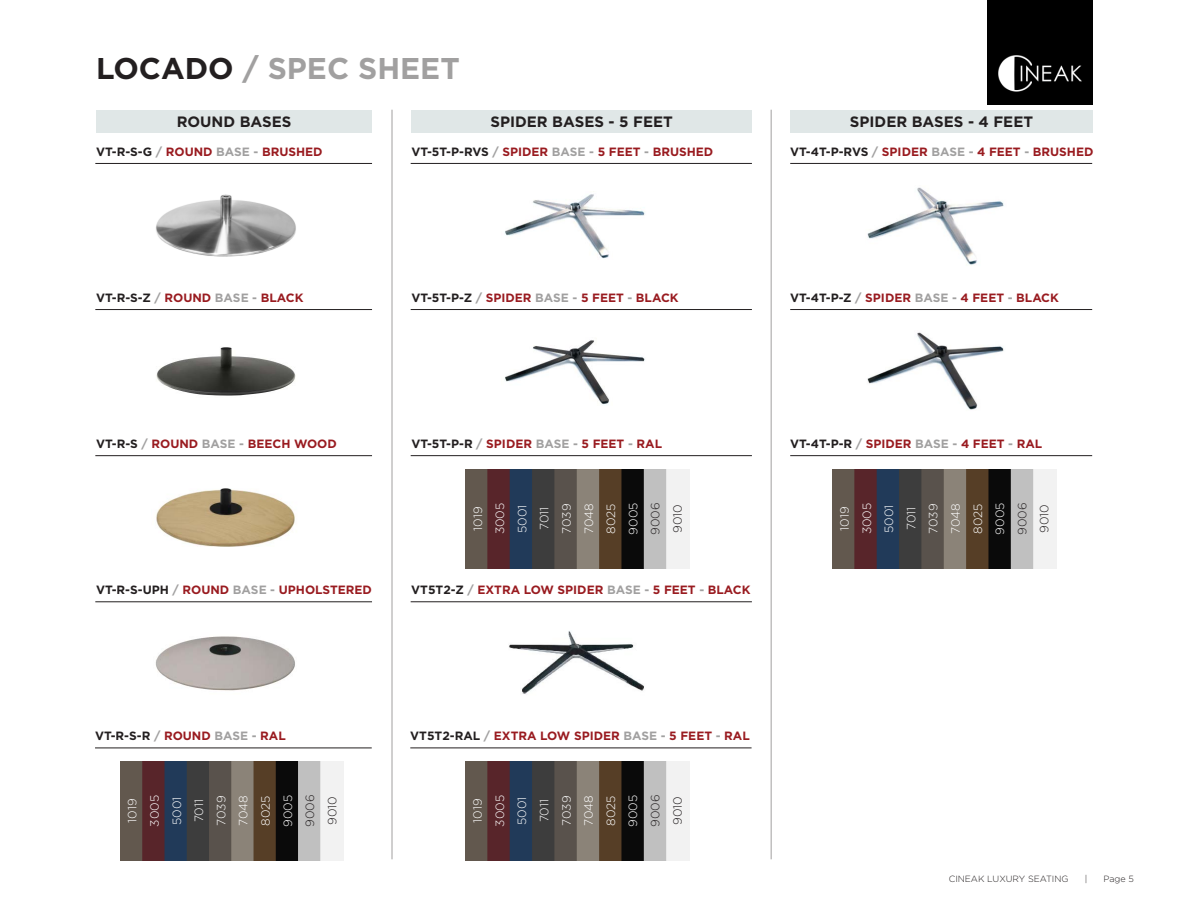
<style>
.page{position:relative;width:1188px;height:918px;background:#fff}
.page>*{position:absolute;margin:0;border:0;box-sizing:border-box;transform-origin:0 0}
.t1{font:700 30px "Gotham";color:#a1a0a0}
.t2{font:700 15px "Gotham";color:#231f20}
.t3{font:700 12px "Gotham";color:#991b20}
.t4{font:300 12px "Gotham";color:#fff}
.t5{font:300 12px "Gotham";color:#231f20}
.t6{font:700 12px "Gotham";color:#231f20}
.t7{font:300 9px "Gotham";color:#231f20}
.s1{color:#231f20}
.s2{color:#a1a0a0}
.s3{color:#991b20}
</style>
<div class="page">
<hr style="left:95px;top:163px;width:277px;height:1px;background:#231f20">
<hr style="left:95px;top:309px;width:277px;height:1px;background:#231f20">
<hr style="left:95px;top:455px;width:277px;height:1px;background:#231f20">
<img style="left:120px;top:761px;width:224px;height:99px">
<img style="left:156px;top:194px;width:140px;height:63px">
<img style="left:156px;top:347px;width:140px;height:49px">
<img style="left:156px;top:488px;width:139px;height:59px">
<hr style="left:95px;top:601px;width:277px;height:1px;background:#231f20">
<hr style="left:95px;top:748px;width:277px;height:1px;background:#231f20">
<img style="left:155px;top:636px;width:140px;height:55px">
<img style="left:988px;top:0;width:104px;height:105px">
<div style="left:96px;top:110px;width:276px;height:23px;background:#e0e7e7"></div>
<hr style="left:411px;top:163px;width:341px;height:1px;background:#231f20">
<hr style="left:411px;top:309px;width:341px;height:1px;background:#231f20">
<hr style="left:411px;top:455px;width:341px;height:1px;background:#231f20">
<img style="left:465px;top:761px;width:224px;height:99px">
<hr style="left:411px;top:601px;width:341px;height:1px;background:#231f20">
<hr style="left:410px;top:748px;width:342px;height:1px;background:#231f20">
<img style="left:505px;top:194px;width:140px;height:65px">
<img style="left:505px;top:340px;width:140px;height:65px">
<img style="left:465px;top:469px;width:224px;height:99px">
<img style="left:509px;top:631px;width:135px;height:63px">
<div style="left:411px;top:110px;width:341px;height:23px;background:#e0e7e7"></div>
<hr style="left:790px;top:163px;width:302px;height:1px;background:#231f20">
<hr style="left:790px;top:309px;width:302px;height:1px;background:#231f20">
<hr style="left:790px;top:455px;width:302px;height:1px;background:#231f20">
<img style="left:832px;top:469px;width:224px;height:99px">
<img style="left:867px;top:187px;width:137px;height:78px">
<img style="left:867px;top:332px;width:137px;height:78px">
<div style="left:791px;top:110px;width:302px;height:23px;background:#e0e7e7"></div>
<hr style="left:392px;top:110px;width:1px;height:749px;background:#a1a0a0">
<hr style="left:771px;top:110px;width:1px;height:749px;background:#a1a0a0">
<p class="t1" style="left:96px;top:51px;width:365px"><span class="s1">LOCADO</span> / SPEC SHEET</p>
<p class="t2" style="left:177px;top:113px;width:116px">ROUND BASES</p>
<p class="t2" style="left:491px;top:113px;width:184px">SPIDER BASES - 5 FEET</p>
<p class="t2" style="left:850px;top:113px;width:185px">SPIDER BASES - 4 FEET</p>
<p class="t3" style="left:96px;top:144px;width:228px"><span class="s1">VT-R-S-G</span> <span class="s2">/</span> ROUND <span class="s2">BASE -</span> BRUSHED</p>
<p class="t3" style="left:411px;top:144px;width:303px"><span class="s1">VT-5T-P-RVS</span> <span class="s2">/</span> SPIDER <span class="s2">BASE -</span> 5 FEET <span class="s2">-</span> BRUSHED</p>
<p class="t3" style="left:790px;top:144px;width:305px"><span class="s1">VT-4T-P-RVS</span> <span class="s2">/</span> SPIDER <span class="s2">BASE -</span> 4 FEET <span class="s2">-</span> BRUSHED</p>
<p class="t3" style="left:96px;top:290px;width:209px"><span class="s1">VT-R-S-Z</span> <span class="s2">/</span> ROUND <span class="s2">BASE -</span> BLACK</p>
<p class="t3" style="left:411px;top:290px;width:269px"><span class="s1">VT-5T-P-Z</span> <span class="s2">/</span> SPIDER <span class="s2">BASE -</span> 5 FEET <span class="s2">-</span> BLACK</p>
<p class="t3" style="left:790px;top:290px;width:270px"><span class="s1">VT-4T-P-Z</span> <span class="s2">/</span> SPIDER <span class="s2">BASE -</span> 4 FEET <span class="s2">-</span> BLACK</p>
<p class="t3" style="left:96px;top:437px;width:242px"><span class="s1">VT-R-S</span> <span class="s2">/</span> ROUND <span class="s2">BASE -</span> BEECH WOOD</p>
<p class="t3" style="left:96px;top:583px;width:277px"><span class="s1">VT-R-S-UPH</span> <span class="s2">/</span> ROUND <span class="s2">BASE -</span> UPHOLSTERED</p>
<p class="t3" style="left:411px;top:437px;width:252px"><span class="s1">VT-5T-P-R</span> <span class="s2">/</span> SPIDER <span class="s2">BASE -</span> 5 FEET <span class="s2">-</span> RAL</p>
<p class="t4" style="left:471px;top:531px;width:26px;rotate:-90deg">1019</p>
<p class="t4" style="left:493px;top:534px;width:33px;rotate:-90deg">3005</p>
<p class="t4" style="left:516px;top:533px;width:30px;rotate:-90deg">5001</p>
<p class="t4" style="left:538px;top:530px;width:25px;rotate:-90deg">7011</p>
<p class="t4" style="left:560px;top:534px;width:32px;rotate:-90deg">7039</p>
<p class="t4" style="left:582px;top:534px;width:32px;rotate:-90deg">7048</p>
<p class="t4" style="left:604px;top:534px;width:32px;rotate:-90deg">8025</p>
<p class="t4" style="left:627px;top:535px;width:34px;rotate:-90deg">9005</p>
<p class="t5" style="left:649px;top:535px;width:34px;rotate:-90deg">9006</p>
<p class="t5" style="left:671px;top:533px;width:30px;rotate:-90deg">9010</p>
<p class="t3" style="left:411px;top:583px;width:341px"><span class="s1">VT5T2-Z</span> <span class="s2">/</span> EXTRA LOW SPIDER <span class="s2">BASE -</span> 5 FEET <span class="s2">-</span> BLACK</p>
<p class="t3" style="left:790px;top:437px;width:254px"><span class="s1">VT-4T-P-R</span> <span class="s2">/</span> SPIDER <span class="s2">BASE -</span> 4 FEET <span class="s2">-</span> RAL</p>
<p class="t4" style="left:838px;top:531px;width:26px;rotate:-90deg">1019</p>
<p class="t4" style="left:860px;top:534px;width:33px;rotate:-90deg">3005</p>
<p class="t4" style="left:882px;top:533px;width:30px;rotate:-90deg">5001</p>
<p class="t4" style="left:905px;top:530px;width:25px;rotate:-90deg">7011</p>
<p class="t4" style="left:927px;top:534px;width:32px;rotate:-90deg">7039</p>
<p class="t4" style="left:949px;top:534px;width:32px;rotate:-90deg">7048</p>
<p class="t4" style="left:971px;top:534px;width:32px;rotate:-90deg">8025</p>
<p class="t4" style="left:993px;top:535px;width:34px;rotate:-90deg">9005</p>
<p class="t5" style="left:1016px;top:535px;width:34px;rotate:-90deg">9006</p>
<p class="t5" style="left:1038px;top:533px;width:30px;rotate:-90deg">9010</p>
<p class="t6" style="left:95px;top:729px;width:192px">VT-R-S-R <span class="s2">/</span> <span class="s3">ROUND</span> <span class="s2">BASE -</span> <span class="s3">RAL</span></p>
<p class="t4" style="left:126px;top:823px;width:26px;rotate:-90deg">1019</p>
<p class="t4" style="left:148px;top:827px;width:33px;rotate:-90deg">3005</p>
<p class="t4" style="left:170px;top:825px;width:30px;rotate:-90deg">5001</p>
<p class="t4" style="left:192px;top:822px;width:25px;rotate:-90deg">7011</p>
<p class="t4" style="left:215px;top:826px;width:32px;rotate:-90deg">7039</p>
<p class="t4" style="left:237px;top:826px;width:32px;rotate:-90deg">7048</p>
<p class="t4" style="left:259px;top:826px;width:32px;rotate:-90deg">8025</p>
<p class="t4" style="left:281px;top:827px;width:34px;rotate:-90deg">9005</p>
<p class="t5" style="left:303px;top:827px;width:34px;rotate:-90deg">9006</p>
<p class="t5" style="left:326px;top:825px;width:30px;rotate:-90deg">9010</p>
<p class="t3" style="left:410px;top:729px;width:341px"><span class="s1">VT5T2-RAL</span> <span class="s2">/</span> EXTRA LOW SPIDER <span class="s2">BASE -</span> 5 FEET <span class="s2">-</span> RAL</p>
<p class="t4" style="left:471px;top:823px;width:26px;rotate:-90deg">1019</p>
<p class="t4" style="left:493px;top:827px;width:33px;rotate:-90deg">3005</p>
<p class="t4" style="left:516px;top:825px;width:30px;rotate:-90deg">5001</p>
<p class="t4" style="left:538px;top:822px;width:25px;rotate:-90deg">7011</p>
<p class="t4" style="left:560px;top:826px;width:32px;rotate:-90deg">7039</p>
<p class="t4" style="left:582px;top:826px;width:32px;rotate:-90deg">7048</p>
<p class="t4" style="left:604px;top:826px;width:32px;rotate:-90deg">8025</p>
<p class="t4" style="left:627px;top:827px;width:34px;rotate:-90deg">9005</p>
<p class="t5" style="left:649px;top:827px;width:34px;rotate:-90deg">9006</p>
<p class="t5" style="left:671px;top:825px;width:30px;rotate:-90deg">9010</p>
<p class="t7" style="left:949px;top:874px;width:121px">CINEAK LUXURY SEATING</p>
<p class="t7" style="left:1085px;top:874px;width:4px">|</p>
<p class="t7" style="left:1104px;top:874px;width:32px">Page 5</p>
</div>
